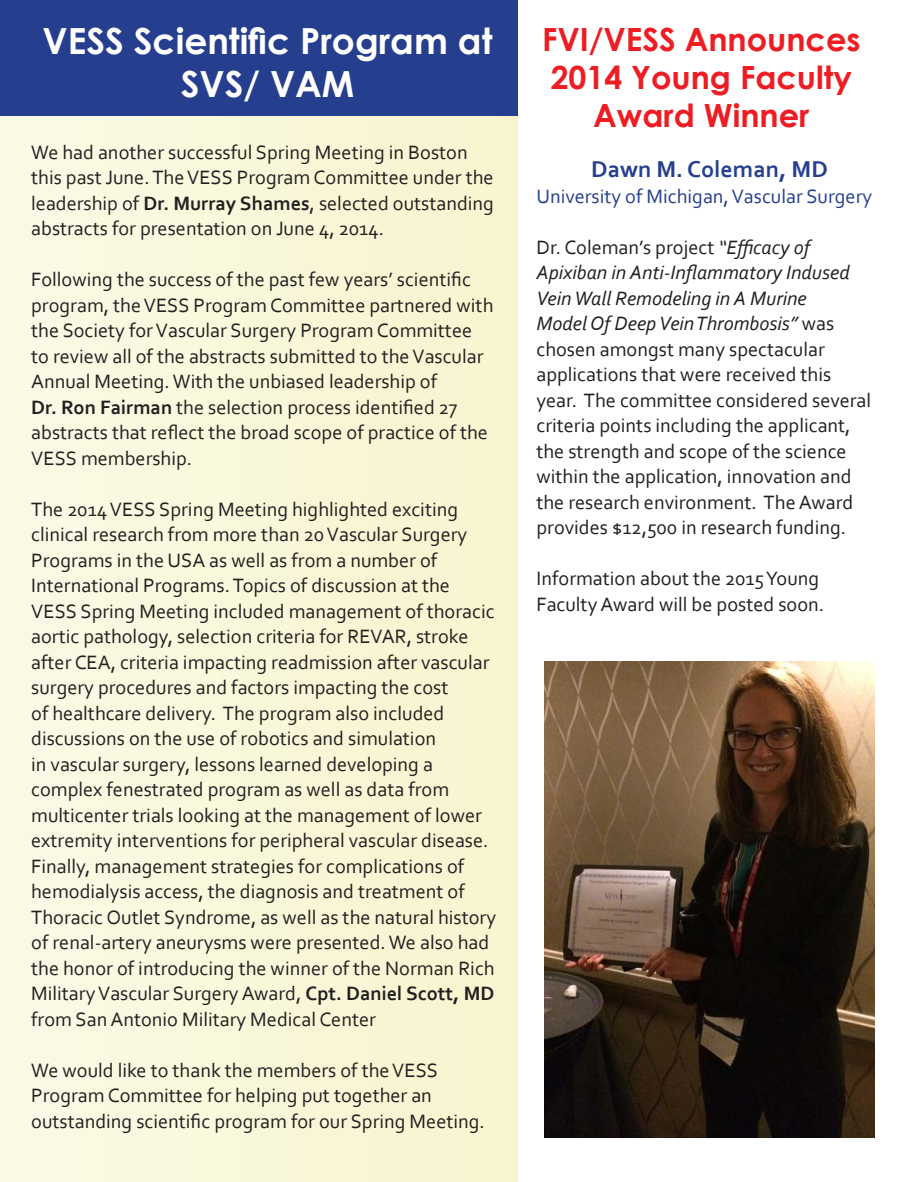
<style>
.page{position:relative;width:917px;height:1182px;background:#fff}
.page>*{position:absolute;margin:0;border:0;box-sizing:border-box;transform-origin:0 0}
.t1{font:700 36px/43.2px "Century Gothic";color:#fff;text-align:center}
.t2{font:700 31.95px/38.4px "Century Gothic";color:#ee1d23;text-align:center}
.t3{font:700 24px "Corbel";color:#253f8e}
.t4{font:20.25px/25.5px "Corbel";color:#231f20}
.t5{font:20.25px "Corbel";color:#253f8e}
.s1{font-weight:700}
.s2{font-style:italic}
</style>
<div class="page">
<div style="left:0;top:0;width:518px;height:1181px;background:#f9f7d9"></div>
<img style="left:544px;top:662px;width:331px;height:475px">
<div style="left:0;top:0;width:518px;height:116px;background:#253f8e"></div>
<p class="t1" style="left:42px;top:18px;width:452px">VESS Scientific Program at<br>SVS/ VAM</p>
<p class="t4" style="left:31px;top:139px;width:464px">We had another successful Spring Meeting in Boston this past June. The VESS Program Committee under the leadership of <span class="s1">Dr. Murray Shames</span>, selected outstanding abstracts for presentation on June 4, 2014.</p>
<p class="t4" style="left:31px;top:266px;width:464px">Following the success of the past few years’ scientific program, the VESS Program Committee partnered with the Society for Vascular Surgery Program Committee to review all of the abstracts submitted to the Vascular Annual Meeting. With the unbiased leadership of<br><span class="s1">Dr. Ron Fairman</span> the selection process identified 27 abstracts that reflect the broad scope of practice of the VESS membership.</p>
<p class="t4" style="left:31px;top:496px;width:466px">The 2014 VESS Spring Meeting highlighted exciting clinical research from more than 20 Vascular Surgery Programs in the USA as well as from a number of International Programs. Topics of discussion at the VESS Spring Meeting included management of thoracic aortic pathology, selection criteria for REVAR, stroke after CEA, criteria impacting readmission after vascular surgery procedures and factors impacting the cost<br>of healthcare delivery. The program also included discussions on the use of robotics and simulation<br>in vascular surgery, lessons learned developing a complex fenestrated program as well as data from multicenter trials looking at the management of lower extremity interventions for peripheral vascular disease.<br>Finally, management strategies for complications of hemodialysis access, the diagnosis and treatment of Thoracic Outlet Syndrome, as well as the natural history of renal-artery aneurysms were presented. We also had the honor of introducing the winner of the Norman Rich Military Vascular Surgery Award, <span class="s1">Cpt. Daniel Scott, MD </span>from San Antonio Military Medical Center</p>
<p class="t4" style="left:31px;top:1056px;width:455px">We would like to thank the members of the VESS<br>Program Committee for helping put together an outstanding scientific program for our Spring Meeting.</p>
<p class="t2" style="left:542px;top:19px;width:320px">FVI/VESS Announces</p>
<p class="t2" style="left:551px;top:57px;width:303px">2014 Young Faculty<br>Award Winner</p>
<p class="t3" style="left:591px;top:154px;width:238px">Dawn M. Coleman, MD</p>
<p class="t5" style="left:536px;top:183px;width:337px">University of Michigan, Vascular Surgery</p>
<p class="t4" style="left:536px;top:234px;width:336px">Dr. Coleman’s project <span class="s2">“Efficacy of Apixiban in Anti-Inflammatory Indused Vein Wall Remodeling in A Murine<br>Model Of Deep Vein Thrombosis”</span> was chosen amongst many spectacular applications that were received this year. The committee considered several criteria points including the applicant, the strength and scope of the science within the application, innovation and the research environment. The Award provides $12,500 in research funding.</p>
<p class="t4" style="left:536px;top:565px;width:289px">Information about the 2015 Young<br>Faculty Award will be posted soon.</p>
</div>
